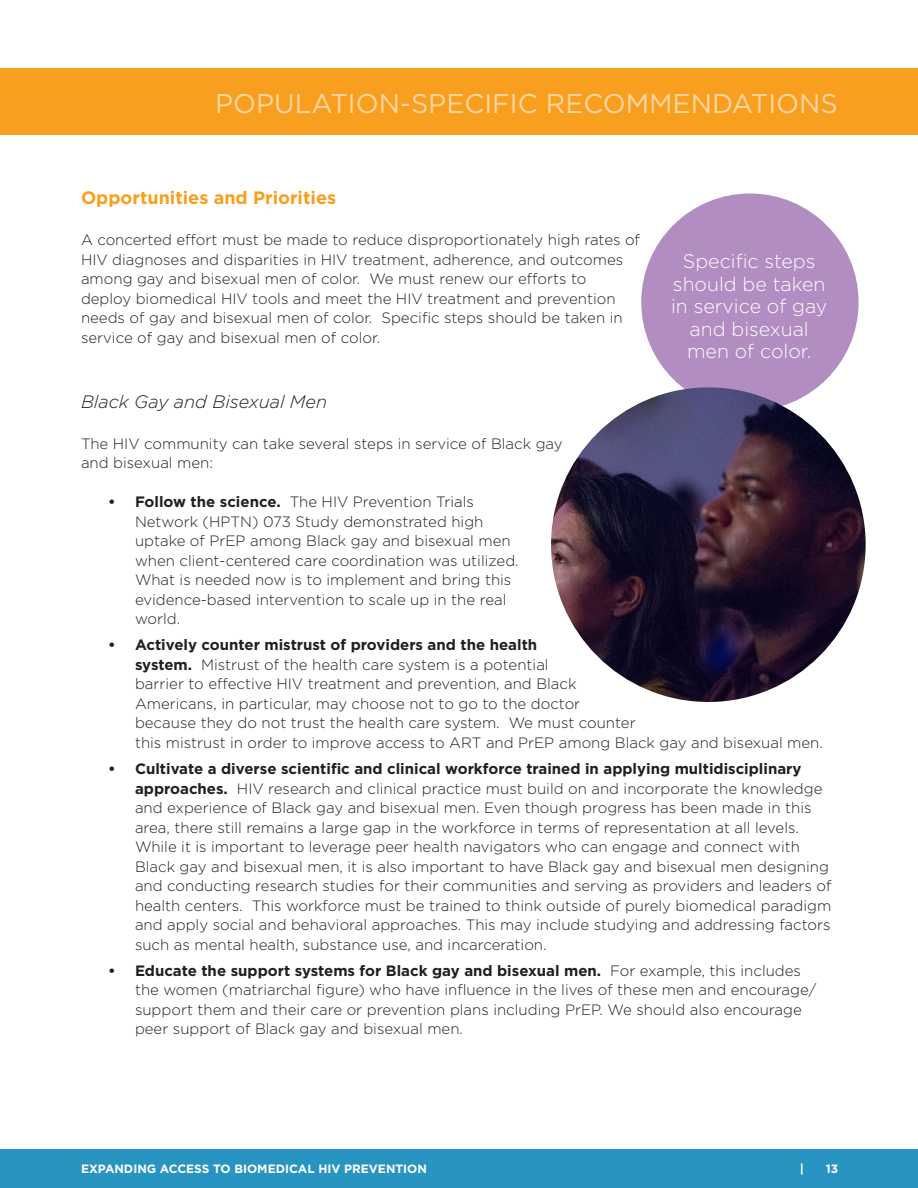
<style>
.page{position:relative;width:918px;height:1188px;background:#fff}
.page>*{position:absolute;margin:0;border:0;box-sizing:border-box;transform-origin:0 0}
.t1{font:27px "Gotham";color:#ffd6a2}
.t2{font:300 19.5px/22.5px "Gotham";color:#fff;text-align:center}
.t3{font:700 18px "Gotham";color:#f99f1f}
.t4{font:italic 300 18px "Gotham";color:#231f20}
.t5{font:300 15px/19.5px "Gotham";color:#231f20}
.t6{font:700 12px "Gotham";color:#fff}
.s1{font-weight:700}
</style>
<div class="page">
<hr style="left:0;top:1150px;width:1px;height:38px;background:#2894c1">
<hr style="left:0;top:68px;width:1px;height:67px;background:#f99f1f">
<div style="left:1px;top:1150px;width:917px;height:38px;background:#2894c1"></div>
<div style="left:1px;top:68px;width:917px;height:67px;background:#f99f1f"></div>
<div style="left:641px;top:193px;width:218px;height:218px;background:#b28dc1;border-radius:50%"></div>
<img style="left:551px;top:387px;width:315px;height:315px;border-radius:157px">
<h1 class="t1" style="left:215px;top:86px;width:20px">POP</h1>
<h1 class="t1" style="left:274px;top:86px;width:39px">ULATION</h1>
<h1 class="t1" style="left:400px;top:86px;width:206px">-SPECI FIC RECOMM</h1>
<h1 class="t1" style="left:673px;top:86px;width:37px">ENDATIONS</h1>
<p class="t3" style="left:81px;top:186px;width:257px">Opportunities and Priorities</p>
<p class="t5" style="left:81px;top:230px;width:561px">A concerted effort must be made to reduce disproportionately high rates of HIV diagnoses and disparities in HIV treatment, adherence, and outcomes among gay and bisexual men of color. We must renew our efforts to deploy biomedical HIV tools and meet the HIV treatment and prevention needs of gay and bisexual men of color. Specific steps should be taken in service of gay and bisexual men of color.</p>
<h2 class="t2" style="left:671px;top:250px;width:158px">Specific steps should be taken in service of gay and bisexual men of color.</h2>
<p class="t4" style="left:81px;top:390px;width:248px">Black Gay and Bisexual Men</p>
<p class="t5" style="left:81px;top:433px;width:483px">The HIV community can take several steps in service of Black gay and bisexual men:</p>
<p class="t5" style="left:135px;top:492px;width:385px;text-indent:-27px"><span class="s1">• Follow the science.</span> The HIV Prevention Trials Network (HPTN) 073 Study demonstrated high uptake of PrEP among Black gay and bisexual men when client-centered care coordination was utilized.<br>What is needed now is to implement and bring this evidence-based intervention to scale up in the real world.</p>
<p class="t5" style="left:135px;top:635px;width:689px;text-indent:-27px"><span class="s1">• Actively counter mistrust of providers and the health<br>system.</span> Mistrust of the health care system is a potential<br>barrier to effective HIV treatment and prevention, and Black<br>Americans, in particular, may choose not to go to the doctor<br>because they do not trust the health care system. We must counter<br>this mistrust in order to improve access to ART and PrEP among Black gay and bisexual men.</p>
<p class="t5" style="left:135px;top:759px;width:698px;text-indent:-27px"><span class="s1">• Cultivate a diverse scientific and clinical workforce trained in applying multidisciplinary approaches.</span> HIV research and clinical practice must build on and incorporate the knowledge and experience of Black gay and bisexual men. Even though progress has been made in this area, there still remains a large gap in the workforce in terms of representation at all levels.<br>While it is important to leverage peer health navigators who can engage and connect with Black gay and bisexual men, it is also important to have Black gay and bisexual men designing and conducting research studies for their communities and serving as providers and leaders of health centers. This workforce must be trained to think outside of purely biomedical paradigm and apply social and behavioral approaches. This may include studying and addressing factors such as mental health, substance use, and incarceration.</p>
<p class="t5" style="left:135px;top:960px;width:683px;text-indent:-27px"><span class="s1">• Educate the support systems for Black gay and bisexual men.</span> For example, this includes the women (matriarchal figure) who have influence in the lives of these men and encourage/ support them and their care or prevention plans including PrEP. We should also encourage peer support of Black gay and bisexual men.</p>
<p class="t6" style="left:81px;top:1161px;width:97px">Expanding Access</p>
<p class="t6" style="left:213px;top:1161px;width:157px">to Biomedical HIV Preve</p>
<p class="t6" style="left:386px;top:1161px;width:42px">ntion</p>
<p class="t6" style="left:800px;top:1161px;width:6px">|</p>
<p class="t6" style="left:826px;top:1161px;width:14px">13</p>
</div>
